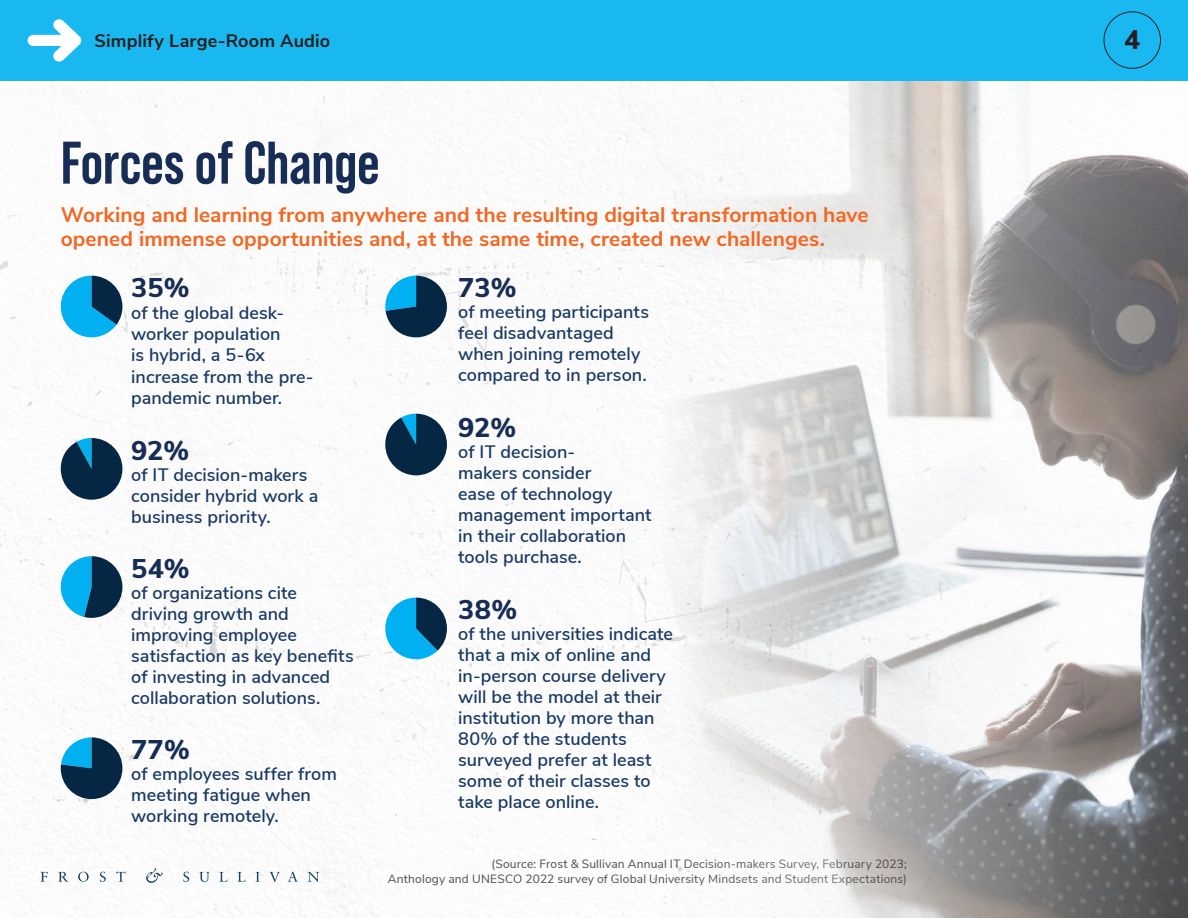
<style>
.page{position:relative;width:1188px;height:918px;background:#fff}
.page>*{position:absolute;margin:0;border:0;box-sizing:border-box;transform-origin:0 0}
._1st_Lvl_Header{font:700 60px "Bebas Neue Pro";letter-spacing:-.005em;color:#172d55}
.Body_Text{font:800 27px "Nunito Sans";letter-spacing:.005em;color:#172d55}
.t1{font:800 27px "Nunito Sans";color:#231f20}
._2nd_Lvl_Header{font:700 21px/24px "Nunito Sans";letter-spacing:.005em;color:#f26722}
.Body_Text-2{font:600 18px/21px "Nunito Sans";color:#183863}
.t2{font:700 18px "Nunito Sans";letter-spacing:.01em;color:#231f20}
.Source{font:12px/15px "Nunito Sans";letter-spacing:.015em;color:#4b4c4d;text-align:right}
</style>
<div class="page">
<div style="left:0;top:0;width:1188px;height:81px;background:#1ab8f1"></div>
<svg style="left:28px;top:19px;width:53px;height:43px"></svg>
<div style="left:1104px;top:11px;width:57px;height:58px;border:1px solid #231f20;border-radius:50%"></div>
<svg style="left:40px;top:872px;width:8px;height:10px"></svg>
<svg style="left:58px;top:872px;width:10px;height:10px"></svg>
<svg style="left:78px;top:872px;width:11px;height:10px"></svg>
<svg style="left:100px;top:872px;width:6px;height:10px"></svg>
<svg style="left:116px;top:872px;width:10px;height:10px"></svg>
<svg style="left:183px;top:872px;width:6px;height:10px"></svg>
<svg style="left:199px;top:872px;width:11px;height:10px"></svg>
<svg style="left:219px;top:872px;width:9px;height:10px"></svg>
<svg style="left:238px;top:872px;width:8px;height:10px"></svg>
<svg style="left:256px;top:872px;width:4px;height:10px"></svg>
<svg style="left:269px;top:872px;width:11px;height:10px"></svg>
<svg style="left:288px;top:872px;width:10px;height:10px"></svg>
<svg style="left:308px;top:872px;width:11px;height:10px"></svg>
<svg style="left:146px;top:868px;width:17px;height:15px"></svg>
<img style="left:660px;top:81px;width:528px;height:837px">
<svg style="left:59px;top:276px;width:63px;height:62px"></svg>
<svg style="left:61px;top:438px;width:61px;height:62px"></svg>
<svg style="left:58px;top:556px;width:64px;height:62px"></svg>
<svg style="left:61px;top:737px;width:61px;height:62px"></svg>
<svg style="left:383px;top:276px;width:64px;height:61px"></svg>
<svg style="left:385px;top:414px;width:62px;height:61px"></svg>
<svg style="left:384px;top:598px;width:63px;height:64px"></svg>
<p class="t2" style="left:94px;top:28px;width:237px">Simplify Large-Room Audio</p>
<h2 class="t1" style="left:1124px;top:19px;width:18px">4</h2>
<h1 class="_1st_Lvl_Header" style="left:61px;top:129px;width:320px">Forces of Change</h1>
<h2 class="_2nd_Lvl_Header" style="left:61px;top:202px;width:809px">Working and learning from anywhere and the resulting digital transformation have opened immense opportunities and, at the same time, created new challenges.</h2>
<p class="Body_Text" style="left:131px;top:268px;width:60px">35%</p>
<p class="Body_Text-2" style="left:131px;top:302px;width:184px">of the global desk&shy;worker population<br>is hybrid, a 5-6x increase from the pre&shy;pandemic number.</p>
<p class="Body_Text" style="left:131px;top:431px;width:59px">92%</p>
<p class="Body_Text-2" style="left:131px;top:463px;width:189px">of IT decision-makers consider hybrid work a business priority.</p>
<p class="Body_Text" style="left:131px;top:549px;width:60px">54%</p>
<p class="Body_Text-2" style="left:131px;top:581px;width:224px">of organizations cite driving growth and improving employee satisfaction as key benefits of investing in advanced collaboration solutions.</p>
<p class="Body_Text" style="left:131px;top:730px;width:60px">77%</p>
<p class="Body_Text-2" style="left:131px;top:762px;width:207px">of employees suffer from meeting fatigue when working remotely.</p>
<p class="Body_Text" style="left:458px;top:268px;width:60px">73%</p>
<p class="Body_Text-2" style="left:458px;top:300px;width:192px">of meeting participants feel disadvantaged when joining remotely compared to in person.</p>
<p class="Body_Text" style="left:458px;top:407px;width:59px">92%</p>
<p class="Body_Text-2" style="left:458px;top:440px;width:195px">of IT decision-<br>makers consider<br>ease of technology management important in their collaboration tools purchase.</p>
<p class="Body_Text" style="left:458px;top:590px;width:60px">38%</p>
<p class="Body_Text-2" style="left:458px;top:622px;width:216px">of the universities indicate that a mix of online and in-person course delivery will be the model at their institution by more than<br>80% of the students surveyed prefer at least some of their classes to take place online.</p>
<p class="Source" style="left:388px;top:856px;width:521px">(Source: Frost &amp; Sullivan Annual IT Decision-makers Survey, February 2023;<br>Anthology and UNESCO 2022 survey of Global University Mindsets and Student Expectations)</p>
</div>
